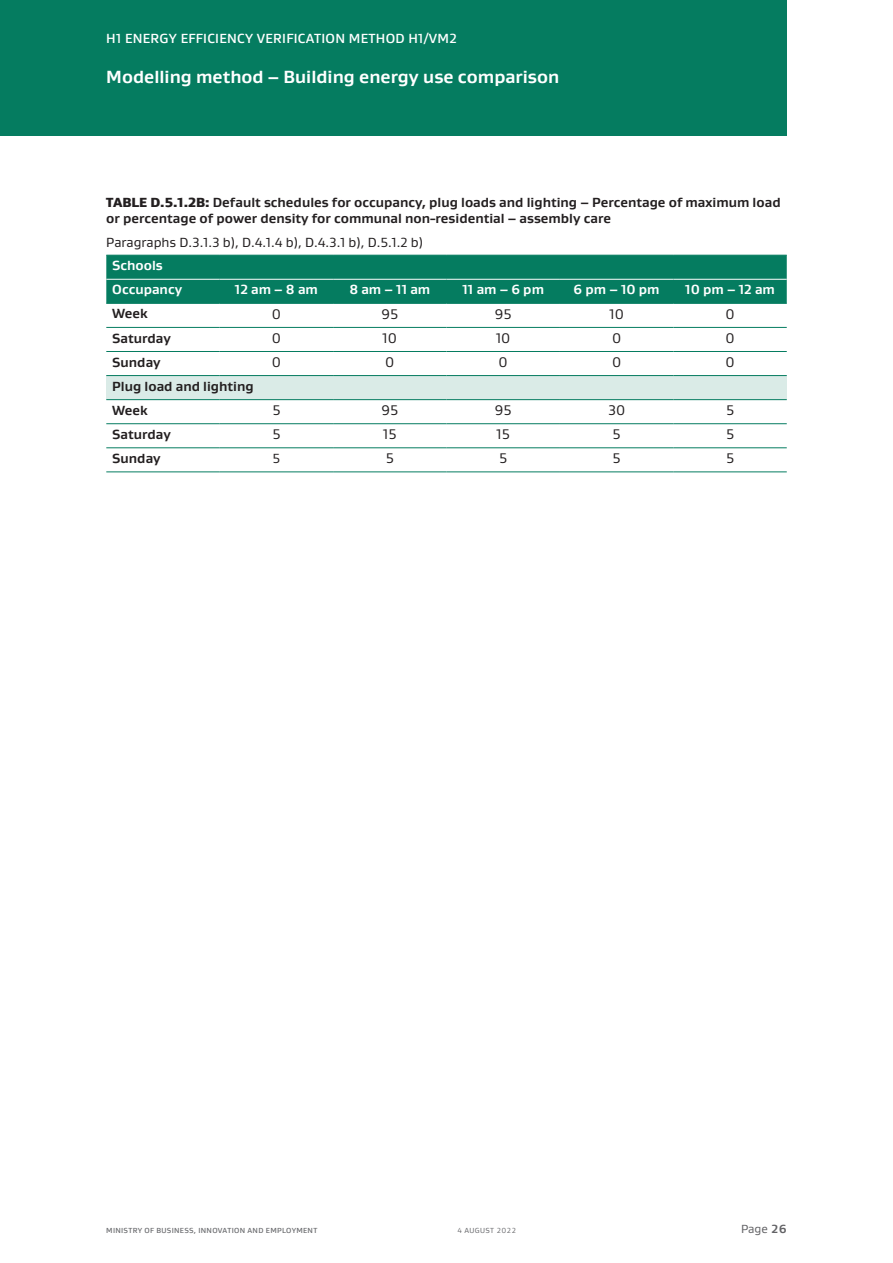
<style>
.page{position:relative;width:893px;height:1263px;background:#fff}
.page>*{position:absolute;margin:0;border:0;box-sizing:border-box;transform-origin:0 0}
.Bar_header{font:700 18px "Gustan";color:#fff}
.Table_text__no_inden{font:14.25px "Gustan";color:#231f20}
.Table_text__no_inden-2{font:700 13.5px/16.5px "Gustan";color:#231f20}
.Table_text__no_inden-3{font:700 13.5px "Gustan";color:#fff}
.Table_text__no_inden-4{font:13.5px "Gustan";color:#231f20}
.t1{font:500 13.5px "Gustan";letter-spacing:.02em;color:#fff}
.t2{font:12px "Gustan";color:#636366}
.t3{font:500 7.5px "Gustan";letter-spacing:.04em;color:#6c6d70}
.t4{font:7.5px "Gustan";letter-spacing:.04em;color:#6c6d70}
.s1{font-weight:900}
.s2{font-weight:700}
</style>
<div class="page">
<div style="left:0;top:0;width:787px;height:136px;background:#057c60"></div>
<div style="left:106px;top:256px;width:681px;height:47px;background:#057c60"></div>
<div style="left:106px;top:376px;width:681px;height:24px;background:#daebe7"></div>
<hr style="left:106px;top:255px;width:114px;height:1px;background:#057c60">
<hr style="left:220px;top:255px;width:113px;height:1px;background:#057c60">
<hr style="left:333px;top:255px;width:113px;height:1px;background:#057c60">
<hr style="left:446px;top:255px;width:114px;height:1px;background:#057c60">
<hr style="left:560px;top:255px;width:113px;height:1px;background:#057c60">
<hr style="left:673px;top:255px;width:114px;height:1px;background:#057c60">
<hr style="left:106px;top:303px;width:114px;height:1px;background:#057c60">
<hr style="left:220px;top:303px;width:113px;height:1px;background:#057c60">
<hr style="left:333px;top:303px;width:113px;height:1px;background:#057c60">
<hr style="left:446px;top:303px;width:114px;height:1px;background:#057c60">
<hr style="left:560px;top:303px;width:113px;height:1px;background:#057c60">
<hr style="left:673px;top:303px;width:114px;height:1px;background:#057c60">
<hr style="left:106px;top:327px;width:114px;height:1px;background:#057c60">
<hr style="left:220px;top:327px;width:113px;height:1px;background:#057c60">
<hr style="left:333px;top:327px;width:113px;height:1px;background:#057c60">
<hr style="left:446px;top:327px;width:114px;height:1px;background:#057c60">
<hr style="left:560px;top:327px;width:113px;height:1px;background:#057c60">
<hr style="left:673px;top:327px;width:114px;height:1px;background:#057c60">
<hr style="left:106px;top:351px;width:114px;height:1px;background:#057c60">
<hr style="left:220px;top:351px;width:113px;height:1px;background:#057c60">
<hr style="left:333px;top:351px;width:113px;height:1px;background:#057c60">
<hr style="left:446px;top:351px;width:114px;height:1px;background:#057c60">
<hr style="left:560px;top:351px;width:113px;height:1px;background:#057c60">
<hr style="left:673px;top:351px;width:114px;height:1px;background:#057c60">
<hr style="left:106px;top:375px;width:114px;height:1px;background:#057c60">
<hr style="left:220px;top:375px;width:113px;height:1px;background:#057c60">
<hr style="left:333px;top:375px;width:113px;height:1px;background:#057c60">
<hr style="left:446px;top:375px;width:114px;height:1px;background:#057c60">
<hr style="left:560px;top:375px;width:113px;height:1px;background:#057c60">
<hr style="left:673px;top:375px;width:114px;height:1px;background:#057c60">
<hr style="left:106px;top:399px;width:114px;height:1px;background:#057c60">
<hr style="left:220px;top:399px;width:113px;height:1px;background:#057c60">
<hr style="left:333px;top:399px;width:113px;height:1px;background:#057c60">
<hr style="left:446px;top:399px;width:114px;height:1px;background:#057c60">
<hr style="left:560px;top:399px;width:113px;height:1px;background:#057c60">
<hr style="left:673px;top:399px;width:114px;height:1px;background:#057c60">
<hr style="left:106px;top:423px;width:114px;height:1px;background:#057c60">
<hr style="left:220px;top:423px;width:113px;height:1px;background:#057c60">
<hr style="left:333px;top:423px;width:113px;height:1px;background:#057c60">
<hr style="left:446px;top:423px;width:114px;height:1px;background:#057c60">
<hr style="left:560px;top:423px;width:113px;height:1px;background:#057c60">
<hr style="left:673px;top:423px;width:114px;height:1px;background:#057c60">
<hr style="left:106px;top:447px;width:114px;height:1px;background:#057c60">
<hr style="left:220px;top:447px;width:113px;height:1px;background:#057c60">
<hr style="left:333px;top:447px;width:113px;height:1px;background:#057c60">
<hr style="left:446px;top:447px;width:114px;height:1px;background:#057c60">
<hr style="left:560px;top:447px;width:113px;height:1px;background:#057c60">
<hr style="left:673px;top:447px;width:114px;height:1px;background:#057c60">
<hr style="left:106px;top:471px;width:114px;height:1px;background:#057c60">
<hr style="left:220px;top:471px;width:113px;height:1px;background:#057c60">
<hr style="left:333px;top:471px;width:113px;height:1px;background:#057c60">
<hr style="left:446px;top:471px;width:114px;height:1px;background:#057c60">
<hr style="left:560px;top:471px;width:113px;height:1px;background:#057c60">
<hr style="left:673px;top:471px;width:114px;height:1px;background:#057c60">
<hr style="left:106px;top:279px;width:114px;height:1px;background:#fff">
<hr style="left:220px;top:279px;width:113px;height:1px;background:#fff">
<hr style="left:333px;top:279px;width:113px;height:1px;background:#fff">
<hr style="left:446px;top:279px;width:114px;height:1px;background:#fff">
<hr style="left:560px;top:279px;width:113px;height:1px;background:#fff">
<hr style="left:673px;top:279px;width:114px;height:1px;background:#fff">
<p class="t1" style="left:106px;top:30px;width:352px">H1 ENERGY EFFICIENCY VERIFICATION METHOD H1/VM2</p>
<p class="Bar_header" style="left:106px;top:65px;width:454px">Modelling method – Building energy use comparison</p>
<p class="Table_text__no_inden-2" style="left:106px;top:193px;width:676px"><span class="s1">TABLE D.5.1.2B:</span> Default schedules for occupancy, plug loads and lighting – Percentage of maximum load or percentage of power density for communal non-residential – assembly care</p>
<p class="Table_text__no_inden-4" style="left:106px;top:233px;width:319px">Paragraphs D.3.1.3 b), D.4.1.4 b), D.4.3.1 b), D.5.1.2 b)</p>
<p class="Table_text__no_inden-3" style="left:112px;top:257px;width:52px">Schools</p>
<p class="Table_text__no_inden-3" style="left:112px;top:281px;width:71px">Occupancy</p>
<p class="Table_text__no_inden-3" style="left:235px;top:281px;width:85px">12 am – 8 am</p>
<p class="Table_text__no_inden-3" style="left:349px;top:281px;width:82px">8 am – 11 am</p>
<p class="Table_text__no_inden-3" style="left:462px;top:281px;width:83px">11 am – 6 pm</p>
<p class="Table_text__no_inden-3" style="left:574px;top:281px;width:88px">6 pm – 10 pm</p>
<p class="Table_text__no_inden-3" style="left:685px;top:281px;width:91px">10 pm – 12 am</p>
<p class="Table_text__no_inden-2" style="left:112px;top:305px;width:37px">Week</p>
<p class="Table_text__no_inden" style="left:272px;top:305px;width:11px">0</p>
<p class="Table_text__no_inden" style="left:381px;top:305px;width:18px">95</p>
<p class="Table_text__no_inden" style="left:495px;top:305px;width:18px">95</p>
<p class="Table_text__no_inden" style="left:609px;top:305px;width:16px">10</p>
<p class="Table_text__no_inden" style="left:725px;top:305px;width:11px">0</p>
<p class="Table_text__no_inden-2" style="left:112px;top:329px;width:60px">Saturday</p>
<p class="Table_text__no_inden" style="left:272px;top:329px;width:11px">0</p>
<p class="Table_text__no_inden" style="left:383px;top:329px;width:16px">10</p>
<p class="Table_text__no_inden" style="left:496px;top:329px;width:16px">10</p>
<p class="Table_text__no_inden" style="left:612px;top:329px;width:11px">0</p>
<p class="Table_text__no_inden" style="left:725px;top:329px;width:11px">0</p>
<p class="Table_text__no_inden-2" style="left:112px;top:353px;width:50px">Sunday</p>
<p class="Table_text__no_inden" style="left:272px;top:353px;width:11px">0</p>
<p class="Table_text__no_inden" style="left:385px;top:353px;width:11px">0</p>
<p class="Table_text__no_inden" style="left:499px;top:353px;width:11px">0</p>
<p class="Table_text__no_inden" style="left:612px;top:353px;width:11px">0</p>
<p class="Table_text__no_inden" style="left:725px;top:353px;width:11px">0</p>
<p class="Table_text__no_inden-2" style="left:112px;top:377px;width:143px">Plug load and lighting</p>
<p class="Table_text__no_inden-2" style="left:112px;top:402px;width:37px">Week</p>
<p class="Table_text__no_inden" style="left:272px;top:401px;width:10px">5</p>
<p class="Table_text__no_inden" style="left:381px;top:401px;width:18px">95</p>
<p class="Table_text__no_inden" style="left:495px;top:401px;width:18px">95</p>
<p class="Table_text__no_inden" style="left:608px;top:401px;width:19px">30</p>
<p class="Table_text__no_inden" style="left:726px;top:401px;width:10px">5</p>
<p class="Table_text__no_inden-2" style="left:112px;top:426px;width:60px">Saturday</p>
<p class="Table_text__no_inden" style="left:272px;top:425px;width:10px">5</p>
<p class="Table_text__no_inden" style="left:383px;top:425px;width:15px">15</p>
<p class="Table_text__no_inden" style="left:497px;top:425px;width:15px">15</p>
<p class="Table_text__no_inden" style="left:613px;top:425px;width:10px">5</p>
<p class="Table_text__no_inden" style="left:726px;top:425px;width:10px">5</p>
<p class="Table_text__no_inden-2" style="left:112px;top:450px;width:50px">Sunday</p>
<p class="Table_text__no_inden-4" style="left:273px;top:450px;width:9px">5</p>
<p class="Table_text__no_inden" style="left:386px;top:449px;width:10px">5</p>
<p class="Table_text__no_inden" style="left:499px;top:449px;width:10px">5</p>
<p class="Table_text__no_inden" style="left:613px;top:449px;width:10px">5</p>
<p class="Table_text__no_inden" style="left:726px;top:449px;width:10px">5</p>
<p class="t3" style="left:106px;top:1225px;width:212px">MINISTRY OF BUSINESS, INNOVATION AND EMPLOYMENT</p>
<p class="t4" style="left:457px;top:1225px;width:61px">4 AUGUST 2022</p>
<p class="t2" style="left:741px;top:1221px;width:47px">Page <span class="s2">26</span></p>
</div>
